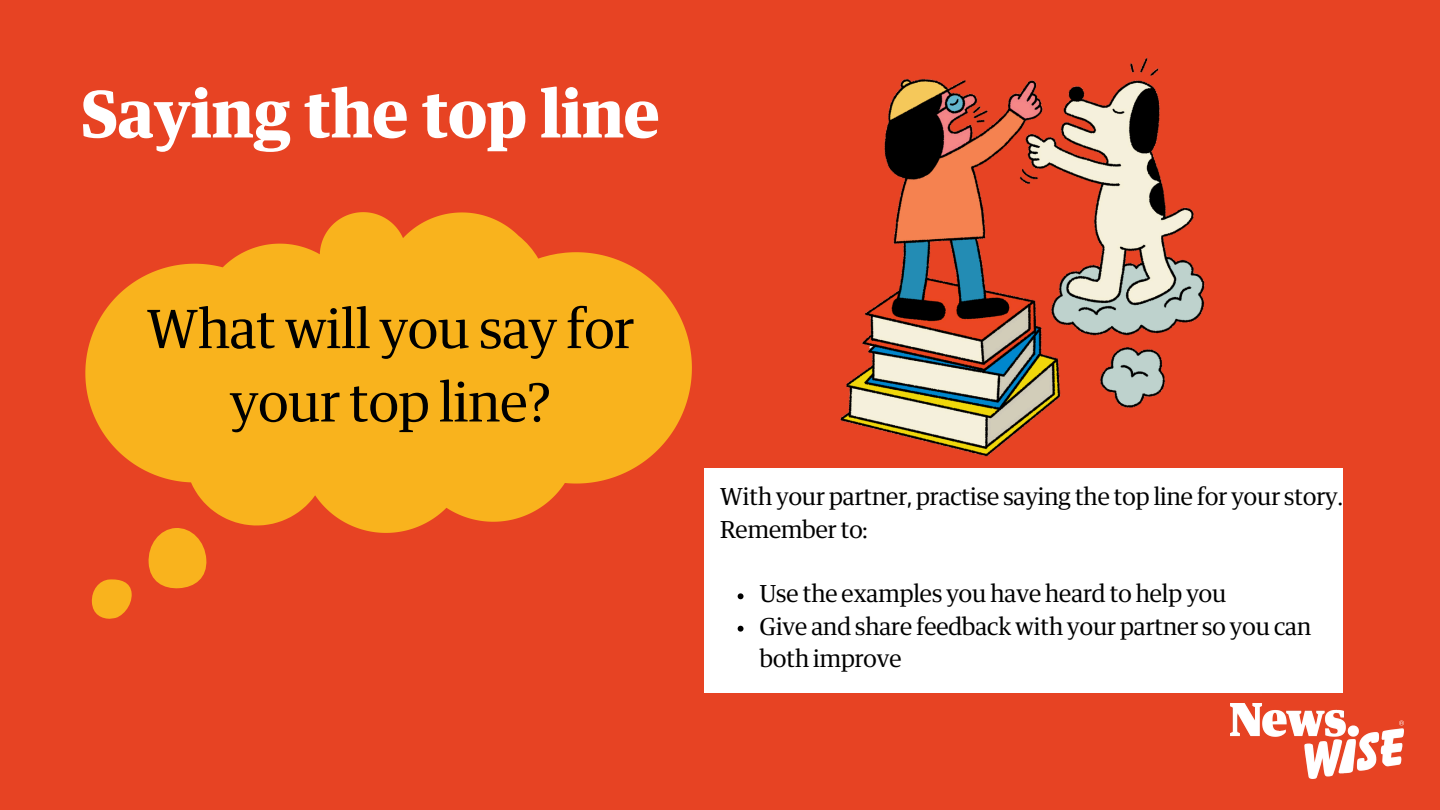
<style>
.page{position:relative;width:1440px;height:810px;background:#e74323}
.page>*{position:absolute;margin:0;border:0;box-sizing:border-box;transform-origin:0 0}
.t1{font:700 64.5px "GH Guardian Headline";color:#fff}
.t2{font:53px/73.4px "GH Guardian Headline";color:#000;text-align:center}
.t3{font:23.5px/32.3px "GH Guardian Headline";color:#000}
</style>
<div class="page">
<img style="left:1231px;top:704px;width:173px;height:75px">
<svg style="left:148px;top:551px;width:59px;height:38px"></svg>
<svg style="left:91px;top:579px;width:41px;height:40px"></svg>
<svg style="left:85px;top:212px;width:607px;height:339px;fill:#f9b31d"></svg>
<img style="left:840px;top:58px;width:365px;height:399px">
<div style="left:704px;top:468px;width:639px;height:225px;background:#fff"></div>
<svg style="left:738px;top:593px;width:6px;height:6px"></svg>
<svg style="left:738px;top:626px;width:6px;height:6px"></svg>
<p class="t1" style="left:81px;top:86px;width:580px">Saying the top line</p>
<h2 class="t2" style="left:147px;top:295px;width:489px">What will you say for your top line?</h2>
<p class="t3" style="left:720px;top:482px;width:624px">With your partner, practise saying the top line for your story.<br>Remember to:</p>
<p class="t3" style="left:760px;top:579px;width:468px">Use the examples you have heard to help you</p>
<p class="t3" style="left:760px;top:611px;width:553px">Give and share feedback with your partner so you can both improve</p>
</div>
